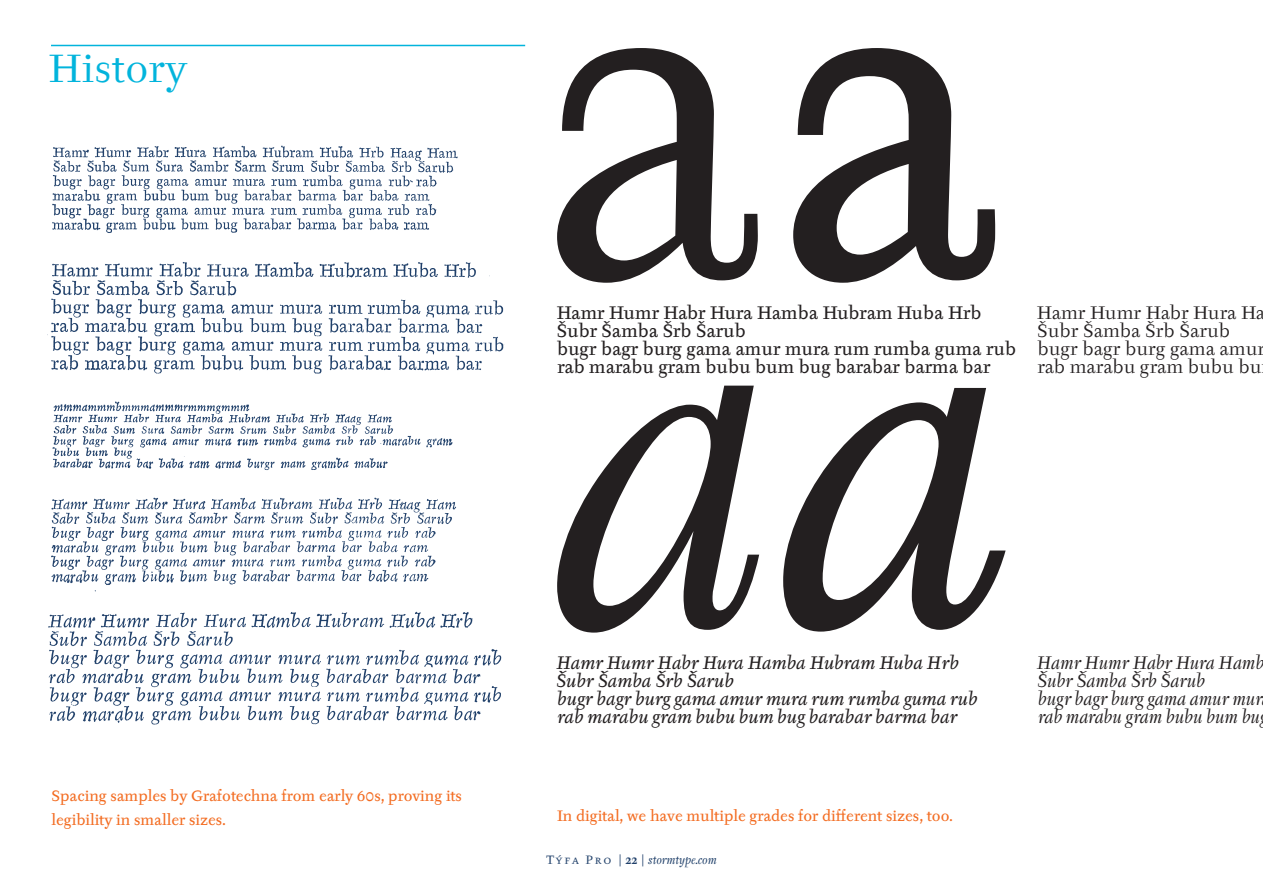
<style>
.page{position:relative;width:1263px;height:893px;background:#fff}
.page>*{position:absolute;margin:0;border:0;box-sizing:border-box;transform-origin:0 0}
.t1{font:453px "Tyfa Antikva Pro";color:#231f20}
.t2{font:italic 453px "Tyfa Antikva Pro";color:#231f20}
.t3{font:39px "Tyfa Antikva Pro";letter-spacing:-.005em;color:#02b4dc}
.t4{font:18px/18px "Tyfa Text Pro";color:#231f20}
.t5{font:italic 18px/36px "Tyfa Text Pro";color:#231f20}
.t6{font:italic 18px/18px "Tyfa Antikva Pro";color:#231f20}
.t7{font:18px/18px "Tyfa Antikva Pro";color:#231f20}
.t8{font:15px/24px "Tyfa Text Pro";color:#f36c21}
.t9{font:italic 12px "Tyfa Antikva Pro";color:#20406a}
.s1{font-family:"Tyfa Text Pro"}
.s2{font-style:normal}
.s3{font-weight:700;font-style:normal}
</style>
<div class="page">
<img style="left:47px;top:145px;width:457px;height:229px">
<img style="left:48px;top:401px;width:454px;height:324px">
<hr style="left:51px;top:45px;width:474px;height:1px;background:#02b4dc">
<h2 class="t3" style="left:48px;top:44px;width:140px">History</h2>
<p class="t8" style="left:51px;top:783px;width:412px">Spacing samples by Grafotechna from early 60s, proving its legibility in smaller sizes.</p>
<h1 class="t1" style="left:532px;top:-172px;width:473px">a<span class="s1">a</span></h1>
<p class="t4" style="left:557px;top:303px;width:461px">Hamr Humr Habr Hura Hamba Hubram Huba Hrb Šubr Šamba Šrb Šarub<br>bugr bagr burg gama amur mura rum rumba guma rub rab marabu gram bubu bum bug barabar barma bar</p>
<p class="t7" style="left:1037px;top:303px;width:230px">Hamr Humr Habr Hura Ha<br>Šubr Šamba Šrb Šarub bugr bagr burg gama amur</p>
<p class="t7" style="left:1037px;top:357px;width:226px">rab marabu gram bubu bu</p>
<h1 class="t2" style="left:548px;top:179px;width:470px">a<span class="s1">a</span></h1>
<p class="t5" style="left:556px;top:662px;width:180px">Šubr Šamba Šrb Šarub</p>
<p class="t5" style="left:556px;top:644px;width:423px">Hamr Humr Habr Hura Hamba Hubram Huba Hrb bugr bagr burg gama amur mura rum rumba guma rub</p>
<p class="t5" style="left:558px;top:698px;width:402px">rab marabu gram bubu bum bug barabar barma bar</p>
<p class="t6" style="left:1036px;top:653px;width:229px">Hamr Humr Habr Hura Hamb<br>Šubr Šamba Šrb Šarub<br>bugr bagr burg gama amur mur rab marabu gram bubu bum bu</p>
<p class="t8" style="left:557px;top:803px;width:397px">In digital, we have multiple grades for different sizes, too.</p>
<p class="t9" style="left:546px;top:852px;width:172px"><span class="s2">Tý fa P r o |</span> <span class="s3">22</span> <span class="s2">|</span> stormtype.com</p>
</div>
